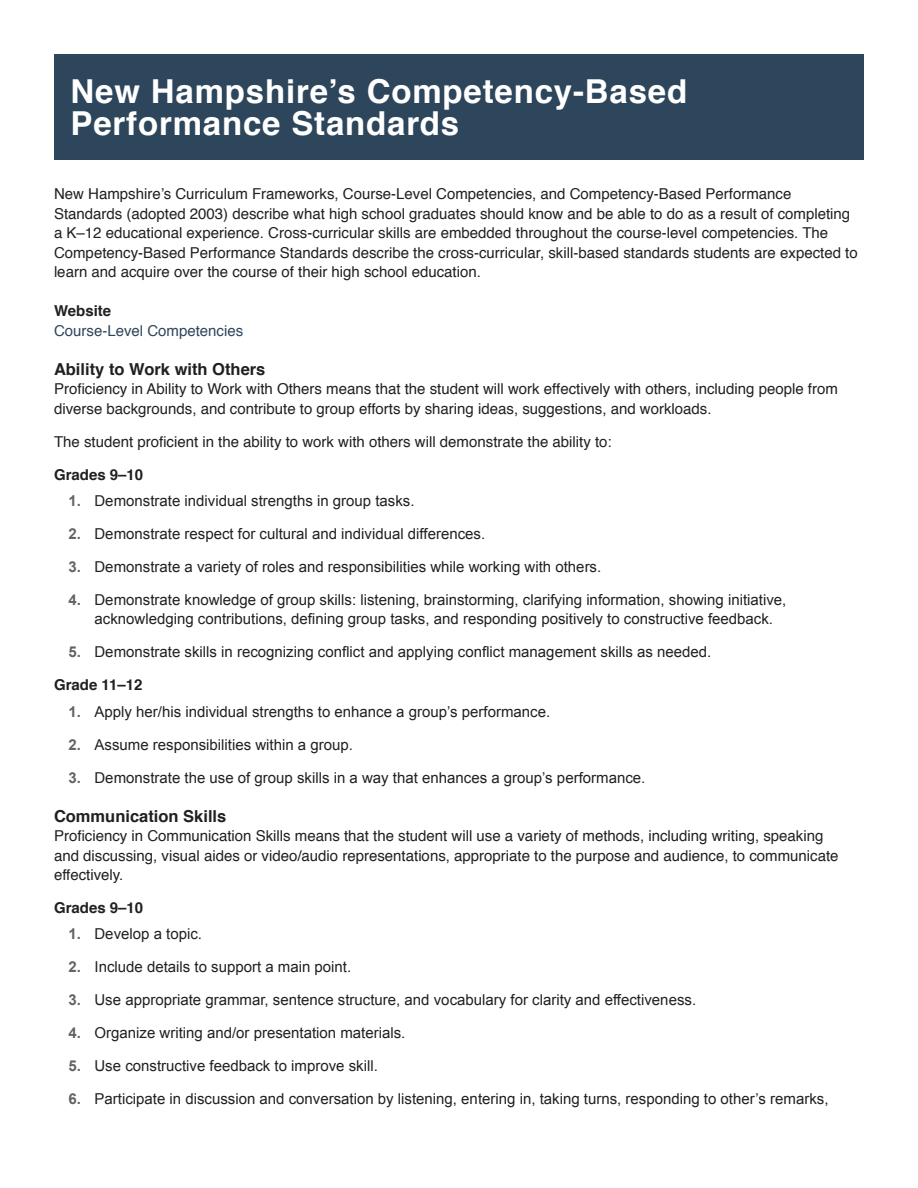
<style>
.page{position:relative;width:918px;height:1188px;background:#fff}
.page>*{position:absolute;margin:0;border:0;box-sizing:border-box;transform-origin:0 0}
.t1{font:700 33px/31.5px "Helvetica";letter-spacing:.025em;color:#fff}
.t2{font:700 16.5px "Helvetica";color:#231f20}
.t3{font:15px/19.5px "Arial";color:#231f20}
.t4{font:15px/19.5px "Helvetica";color:#231f20}
.t5{font:700 15px "Helvetica";color:#231f20}
.t6{font:15px "Helvetica";color:#2e465c}
.s1{font-weight:700;color:#636366}
</style>
<div class="page">
<div style="left:54px;top:54px;width:810px;height:105px;background:#2e465c"></div>
<h1 class="t1" style="left:71px;top:76px;width:618px">New Hampshire’s Competency-Based<br>Performance Standards</h1>
<p class="t4" style="left:54px;top:185px;width:805px">New Hampshire’s Curriculum Frameworks, Course-Level Competencies, and Competency-Based Performance Standards (adopted 2003) describe what high school graduates should know and be able to do as a result of completing a K–12 educational experience. Cross-curricular skills are embedded throughout the course-level competencies. The Competency-Based Performance Standards describe the cross-curricular, skill-based standards students are expected to learn and acquire over the course of their high school education.</p>
<p class="t5" style="left:54px;top:299px;width:59px">Website</p>
<p class="t6" style="left:54px;top:319px;width:191px">Course-Level Competencies</p>
<p class="t2" style="left:54px;top:356px;width:213px">Ability to Work with Others</p>
<p class="t4" style="left:54px;top:380px;width:785px">Proficiency in Ability to Work with Others means that the student will work effectively with others, including people from diverse backgrounds, and contribute to group efforts by sharing ideas, suggestions, and workloads.</p>
<p class="t4" style="left:54px;top:432px;width:559px">The student proficient in the ability to work with others will demonstrate the ability to:</p>
<p class="t5" style="left:54px;top:462px;width:91px">Grades 9–10</p>
<p class="t3" style="left:68px;top:491px;width:348px"><span class="s1">1.</span> Demonstrate individual strengths in group tasks.</p>
<p class="t3" style="left:68px;top:524px;width:418px"><span class="s1">2.</span> Demonstrate respect for cultural and individual differences.</p>
<p class="t3" style="left:68px;top:557px;width:534px"><span class="s1">3.</span> Demonstrate a variety of roles and responsibilities while working with others.</p>
<p class="t3" style="left:94px;top:590px;width:693px;text-indent:-26px"><span class="s1">4.</span> Demonstrate knowledge of group skills: listening, brainstorming, clarifying information, showing initiative, acknowledging contributions, defining group tasks, and responding positively to constructive feedback.</p>
<p class="t3" style="left:68px;top:643px;width:644px"><span class="s1">5.</span> Demonstrate skills in recognizing conflict and applying conflict management skills as needed.</p>
<p class="t5" style="left:54px;top:673px;width:90px">Grade 11–12</p>
<p class="t3" style="left:68px;top:702px;width:483px"><span class="s1">1.</span> Apply her/his individual strengths to enhance a group’s performance.</p>
<p class="t3" style="left:68px;top:735px;width:286px"><span class="s1">2.</span> Assume responsibilities within a group.</p>
<p class="t3" style="left:68px;top:768px;width:578px"><span class="s1">3.</span> Demonstrate the use of group skills in a way that enhances a group’s performance.</p>
<p class="t2" style="left:54px;top:803px;width:174px">Communication Skills</p>
<p class="t4" style="left:54px;top:827px;width:786px">Proficiency in Communication Skills means that the student will use a variety of methods, including writing, speaking and discussing, visual aides or video/audio representations, appropriate to the purpose and audience, to communicate effectively.</p>
<p class="t5" style="left:54px;top:896px;width:91px">Grades 9–10</p>
<p class="t3" style="left:68px;top:925px;width:135px"><span class="s1">1.</span> Develop a topic.</p>
<p class="t3" style="left:68px;top:958px;width:284px"><span class="s1">2.</span> Include details to support a main point.</p>
<p class="t3" style="left:68px;top:991px;width:629px"><span class="s1">3.</span> Use appropriate grammar, sentence structure, and vocabulary for clarity and effectiveness.</p>
<p class="t3" style="left:68px;top:1024px;width:338px"><span class="s1">4.</span> Organize writing and/or presentation materials.</p>
<p class="t3" style="left:68px;top:1057px;width:311px"><span class="s1">5.</span> Use constructive feedback to improve skill.</p>
<p class="t3" style="left:68px;top:1090px;width:762px"><span class="s1">6.</span> Participate in discussion and conversation by listening, entering in, taking turns, responding to other’s remarks,</p>
</div>
